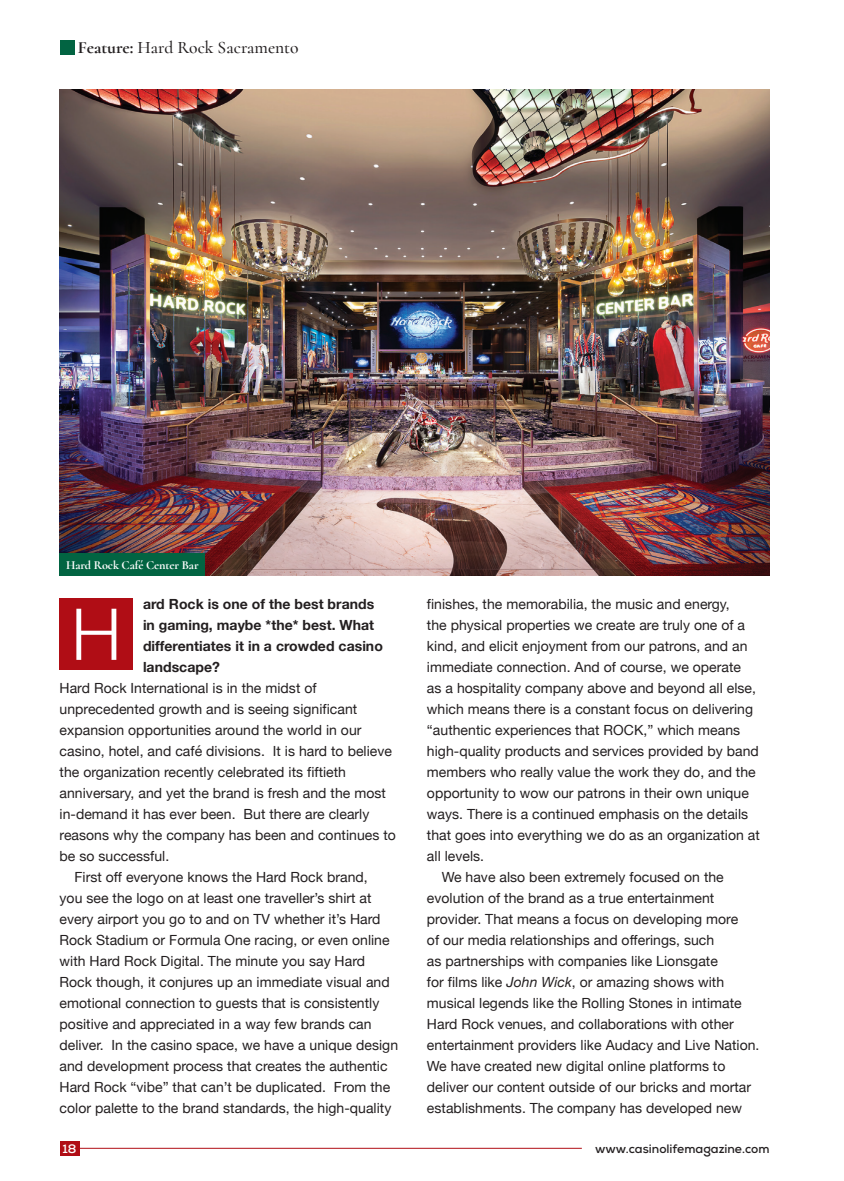
<style>
.page{position:relative;width:844px;height:1181px;background:#fff}
.page>*{position:absolute;margin:0;border:0;box-sizing:border-box;transform-origin:0 0}
.t1{font:300 71.05px "Helvetica";color:#fff}
.NormalCL{font:500 17.5px "Cormorant";color:#231f20}
.Normal_CL{font:14px/21px "Helvetica Neue";letter-spacing:.005em;color:#231f20}
.Normal_CL-2{font:700 14px/21px "Helvetica Neue";letter-spacing:.005em;color:#231f20}
.t2{font:700 12.25px "Nexa";color:#231f20}
.sub_header_CL{font:700 12.25px "Cormorant";letter-spacing:-.01em;color:#fff}
.t3{font:700 12.25px "Nexa";color:#fff}
.s1{font-weight:700}
.s2{font-style:italic}
</style>
<div class="page">
<div style="left:60px;top:599px;width:73px;height:71px;background:#b00d15"></div>
<img style="left:60px;top:89px;width:709px;height:486px">
<div style="left:60px;top:553px;width:145px;height:22px;background:#026442"></div>
<div style="left:60px;top:40px;width:14px;height:15px;background:#026442"></div>
<hr style="left:74px;top:1148px;width:507px;height:1px;background:#b00d15">
<div style="left:60px;top:1141px;width:19px;height:15px;background:#b00d15"></div>
<p class="NormalCL" style="left:78px;top:36px;width:222px"><span class="s1">Feature:</span> Hard Rock Sacramento</p>
<p class="sub_header_CL" style="left:66px;top:558px;width:134px">Hard Rock Café Center Bar</p>
<p class="Normal_CL-2" style="left:143px;top:594px;width:241px">ard Rock is one of the best brands in gaming, maybe *the* best. What differentiates it in a crowded casino landscape?</p>
<p class="Normal_CL" style="left:60px;top:678px;width:338px">Hard Rock International is in the midst of unprecedented growth and is seeing significant expansion opportunities around the world in our casino, hotel, and café divisions. It is hard to believe the organization recently celebrated its fiftieth anniversary, and yet the brand is fresh and the most in-demand it has ever been. But there are clearly reasons why the company has been and continues to be so successful.</p>
<p class="Normal_CL" style="left:60px;top:867px;width:340px;text-indent:15px">First off everyone knows the Hard Rock brand,<br>you see the logo on at least one traveller’s shirt at every airport you go to and on TV whether it’s Hard Rock Stadium or Formula One racing, or even online with Hard Rock Digital. The minute you say Hard Rock though, it conjures up an immediate visual and emotional connection to guests that is consistently positive and appreciated in a way few brands can deliver. In the casino space, we have a unique design and development process that creates the authentic Hard Rock “vibe” that can’t be duplicated. From the color palette to the brand standards, the high-quality</p>
<p class="t1" style="left:71px;top:574px;width:53px">H</p>
<p class="Normal_CL" style="left:427px;top:594px;width:334px">finishes, the memorabilia, the music and energy,<br>the physical properties we create are truly one of a kind, and elicit enjoyment from our patrons, and an immediate connection. And of course, we operate<br>as a hospitality company above and beyond all else, which means there is a constant focus on delivering “authentic experiences that ROCK,” which means high-quality products and services provided by band members who really value the work they do, and the opportunity to wow our patrons in their own unique ways. There is a continued emphasis on the details that goes into everything we do as an organization at all levels.</p>
<p class="Normal_CL" style="left:427px;top:867px;width:334px;text-indent:15px">We have also been extremely focused on the evolution of the brand as a true entertainment provider. That means a focus on developing more<br>of our media relationships and offerings, such<br>as partnerships with companies like Lionsgate<br>for films like <span class="s2">John Wick</span>, or amazing shows with musical legends like the Rolling Stones in intimate Hard Rock venues, and collaborations with other entertainment providers like Audacy and Live Nation.<br>We have created new digital online platforms to deliver our content outside of our bricks and mortar establishments. The company has developed new</p>
<p class="t3" style="left:62px;top:1141px;width:15px">18</p>
<p class="t2" style="left:595px;top:1141px;width:176px">www.casinolifemagazine.com</p>
</div>
